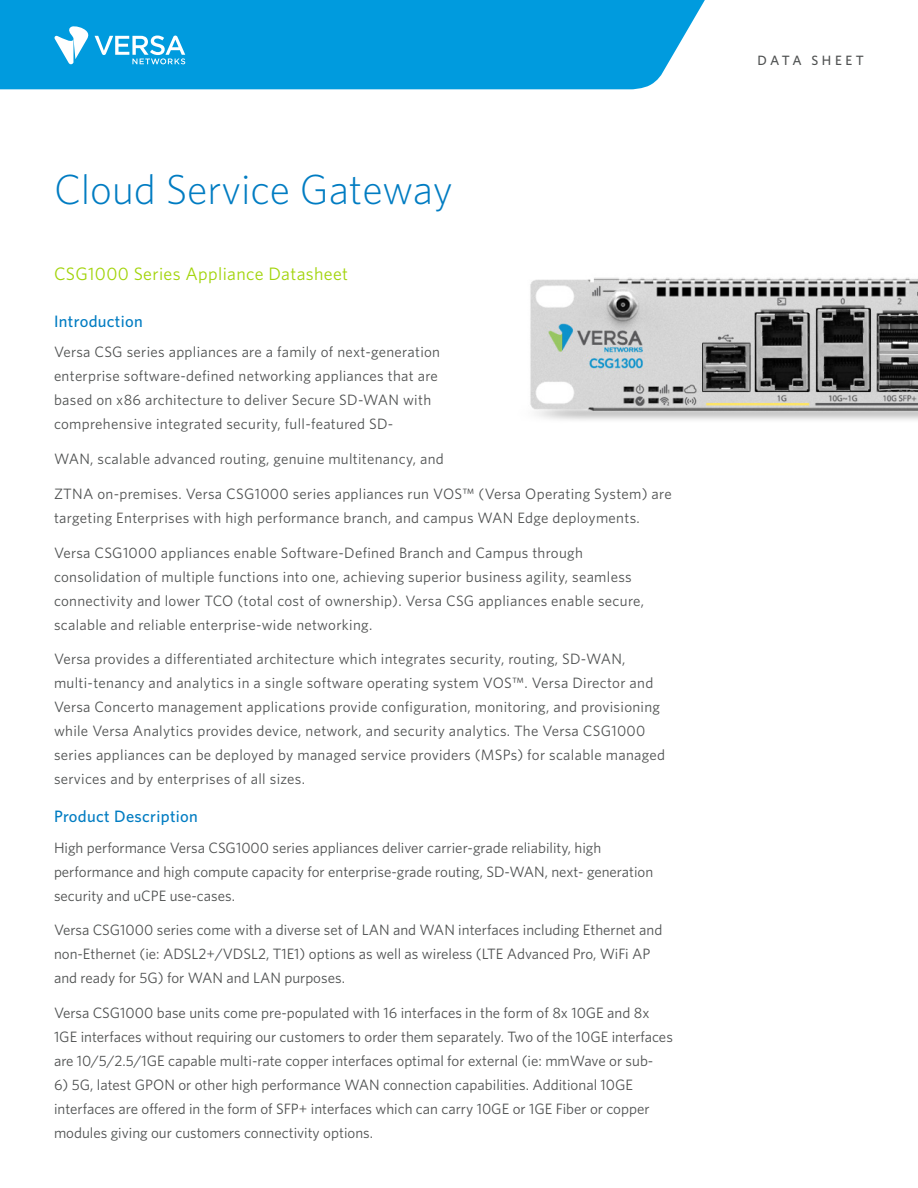
<style>
.page{position:relative;width:918px;height:1188px;background:#fff}
.page>*{position:absolute;margin:0;border:0;box-sizing:border-box;transform-origin:0 0}
.t1{font:300 42px "Whitney";color:#007cc2}
.Subhead{font:18px "Whitney";letter-spacing:.02em;color:#a2d40a}
.t2{font:500 16.5px "Whitney";letter-spacing:.02em;color:#007cc2}
.Main_Body_Text{font:15px/24px "Whitney";letter-spacing:.01em;color:#4f5151}
.Highlight{font:500 13.5px "Whitney";letter-spacing:.26em;color:#4f5151}
</style>
<div class="page">
<div style="left:0;top:0;width:705px;height:89px;background:#009bde"></div>
<svg style="left:95px;top:36px;width:90px;height:28px"></svg>
<svg style="left:54px;top:26px;width:35px;height:38px"></svg>
<img style="left:530px;top:277px;width:388px;height:143px">
<p class="t1" style="left:54px;top:161px;width:400px">Cloud Service Gateway</p>
<p class="Subhead" style="left:54px;top:262px;width:296px">CSG1000 Series Appliance Datasheet</p>
<h1 class="t2" style="left:54px;top:310px;width:90px">Introduction</h1>
<p class="Main_Body_Text" style="left:54px;top:340px;width:388px">Versa CSG series appliances are a family of next-generation enterprise software-defined networking appliances that are based on x86 architecture to deliver Secure SD-WAN with comprehensive integrated security, full-featured SD-</p>
<p class="Main_Body_Text" style="left:54px;top:446px;width:391px">WAN, scalable advanced routing, genuine multitenancy, and</p>
<p class="Main_Body_Text" style="left:54px;top:481px;width:619px">ZTNA on-premises. Versa CSG1000 series appliances run VOS™ (Versa Operating System) are targeting Enterprises with high performance branch, and campus WAN Edge deployments.</p>
<p class="Main_Body_Text" style="left:54px;top:540px;width:592px">Versa CSG1000 appliances enable Software-Defined Branch and Campus through consolidation of multiple functions into one, achieving superior business agility, seamless connectivity and lower TCO (total cost of ownership). Versa CSG appliances enable secure, scalable and reliable enterprise-wide networking.</p>
<p class="Main_Body_Text" style="left:54px;top:647px;width:613px">Versa provides a differentiated architecture which integrates security, routing, SD-WAN, multi-tenancy and analytics in a single software operating system VOS™. Versa Director and Versa Concerto management applications provide configuration, monitoring, and provisioning while Versa Analytics provides device, network, and security analytics. The Versa CSG1000 series appliances can be deployed by managed service providers (MSPs) for scalable managed services and by enterprises of all sizes.</p>
<h1 class="t2" style="left:54px;top:805px;width:145px">Product Description</h1>
<p class="Main_Body_Text" style="left:54px;top:835px;width:601px">High performance Versa CSG1000 series appliances deliver carrier-grade reliability, high performance and high compute capacity for enterprise-grade routing, SD-WAN, next- generation security and uCPE use-cases.</p>
<p class="Main_Body_Text" style="left:54px;top:918px;width:610px">Versa CSG1000 series come with a diverse set of LAN and WAN interfaces including Ethernet and non-Ethernet (ie: ADSL2+/VDSL2, T1E1) options as well as wireless (LTE Advanced Pro, WiFi AP and ready for 5G) for WAN and LAN purposes.</p>
<p class="Main_Body_Text" style="left:54px;top:1001px;width:620px">Versa CSG1000 base units come pre-populated with 16 interfaces in the form of 8x 10GE and 8x<br>1GE interfaces without requiring our customers to order them separately. Two of the 10GE interfaces are 10/5/2.5/1GE capable multi-rate copper interfaces optimal for external (ie: mmWave or sub-</p>
<p class="Main_Body_Text" style="left:54px;top:1073px;width:597px">6) 5G, latest GPON or other high performance WAN connection capabilities. Additional 10GE interfaces are offered in the form of SFP+ interfaces which can carry 10GE or 1GE Fiber or copper modules giving our customers connectivity options.</p>
<p class="Highlight" style="left:758px;top:51px;width:108px">DATA SHEET</p>
</div>
